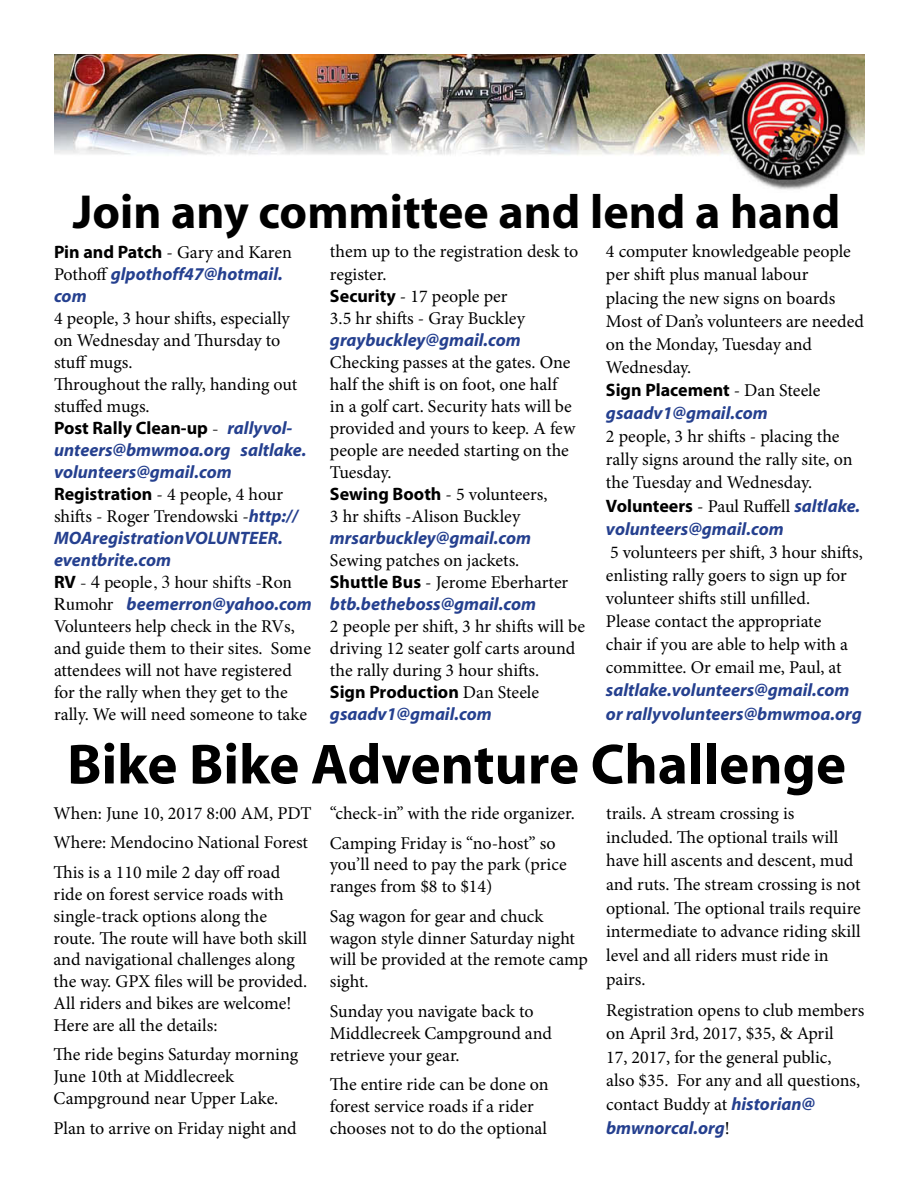
<style>
.page{position:relative;width:918px;height:1188px;background:#fff}
.page>*{position:absolute;margin:0;border:0;box-sizing:border-box;transform-origin:0 0}
.Headline{font:700 57px "Myriad";color:#000}
.Headline-2{font:700 48px "Myriad";color:#000}
.body_copy{font:18px/22px "Minion Pro";color:#000}
.body_copy-2{font:italic 700 18px/22px "Myriad";color:#25408f}
.t1{font:18px/22px "Times";color:#000}
.s1{font-family:"Myriad Pro";font-style:normal;color:#000}
.s2{font-family:"Minion Pro";font-weight:400;font-style:normal;color:#000}
.s3{font-family:"Times";font-weight:400;font-style:normal;color:#000}
.s4{font-family:"Myriad Pro";font-weight:700}
.s5{font-family:"Myriad";font-weight:700;font-style:italic;color:#25408f}
</style>
<div class="page">
<img style="left:54px;top:54px;width:810px;height:136px">
<p class="Headline-2" style="left:73px;top:187px;width:769px">Join any committee and lend a hand</p>
<p class="body_copy-2" style="left:54px;top:242px;width:239px"><span class="s1">Pin and Patch</span> <span class="s2">- Gary and Karen<br>Pothoff</span> glpothoff47@hotmail. com</p>
<p class="body_copy" style="left:54px;top:307px;width:237px">4 people, 3 hour shifts, especially on Wednesday and Thursday to stuff mugs.</p>
<p class="body_copy" style="left:54px;top:373px;width:245px">Throughout the rally, handing out stuffed mugs.</p>
<p class="body_copy-2" style="left:54px;top:418px;width:254px"><span class="s1">Post Rally Clean-up</span> <span class="s3">-</span> rallyvol&shy;unteers@bmwmoa.org saltlake. volunteers@gmail.com</p>
<p class="body_copy-2" style="left:54px;top:484px;width:246px"><span class="s1">Registration</span> <span class="s2">- 4 people, 4 hour shifts - Roger Trendowski -</span>http://<br>MOAregistrationVOLUNTEER. eventbrite.com</p>
<p class="t1" style="left:54px;top:569px;width:259px"><span class="s4">RV</span> - 4 people, 3 hour shifts -Ron<br>Rumohr <span class="s5">beemerron@yahoo.com</span></p>
<p class="body_copy" style="left:54px;top:615px;width:258px">Volunteers help check in the RVs, and guide them to their sites. Some attendees will not have registered for the rally when they get to the rally. We will need someone to take</p>
<p class="body_copy" style="left:330px;top:241px;width:250px">them up to the registration desk to register.</p>
<p class="body_copy" style="left:330px;top:285px;width:197px"><span class="s4">Security</span> - 17 people per<br>3.5 hr shifts - Gray Buckley <span class="s5">graybuckley@gmail.com</span></p>
<p class="body_copy" style="left:330px;top:351px;width:247px">Checking passes at the gates. One half the shift is on foot, one half in a golf cart. Security hats will be provided and yours to keep. A few people are needed starting on the<br>Tuesday.</p>
<p class="body_copy" style="left:330px;top:483px;width:219px"><span class="s4">Sewing Booth</span> - 5 volunteers,<br>3 hr shifts -Alison Buckley <span class="s5">mrsarbuckley@gmail.com</span></p>
<p class="body_copy" style="left:330px;top:549px;width:191px">Sewing patches on jackets.</p>
<p class="body_copy-2" style="left:330px;top:571px;width:240px"><span class="s1">Shuttle Bus</span> <span class="s2">- Jerome Eberharter </span>btb.betheboss@gmail.com</p>
<p class="body_copy" style="left:330px;top:615px;width:257px">2 people per shift, 3 hr shifts will be driving 12 seater golf carts around the rally during 3 hour shifts.</p>
<p class="body_copy-2" style="left:330px;top:681px;width:211px"><span class="s1">Sign Production</span> <span class="s2">Dan Steele </span>gsaadv1@gmail.com</p>
<p class="body_copy" style="left:606px;top:240px;width:246px;line-height:23.1px">4 computer knowledgeable people per shift plus manual labour placing the new signs on boards</p>
<p class="body_copy" style="left:606px;top:309px;width:259px;line-height:23.1px">Most of Dan’s volunteers are needed on the Monday, Tuesday and<br>Wednesday.</p>
<p class="body_copy-2" style="left:606px;top:379px;width:216px;line-height:23.1px"><span class="s1">Sign Placement</span> <span class="s2">- Dan Steele </span>gsaadv1@gmail.com</p>
<p class="body_copy" style="left:606px;top:425px;width:248px;line-height:23.1px">2 people, 3 hr shifts - placing the rally signs around the rally site, on the Tuesday and Wednesday.</p>
<p class="body_copy-2" style="left:606px;top:495px;width:256px;line-height:23.1px"><span class="s1">Volunteers</span> <span class="s2">- Paul Ruffell</span> saltlake. volunteers@gmail.com</p>
<p class="body_copy" style="left:606px;top:541px;width:258px;line-height:23.1px">5 volunteers per shift, 3 hour shifts, enlisting rally goers to sign up for volunteer shifts still unfilled.</p>
<p class="body_copy" style="left:606px;top:610px;width:244px;line-height:23.1px">Please contact the appropriate chair if you are able to help with a committee. Or email me, Paul, at</p>
<p class="body_copy-2" style="left:606px;top:680px;width:257px;line-height:23.1px">saltlake.volunteers@gmail.com or rallyvolunteers@bmwmoa.org</p>
<p class="Headline" style="left:67px;top:735px;width:780px">Bike Bike Adventure Challenge</p>
<p class="body_copy" style="left:54px;top:802px;width:260px">When: June 10, 2017 8:00 AM, PDT</p>
<p class="body_copy" style="left:54px;top:832px;width:256px">Where: Mendocino National Forest</p>
<p class="body_copy" style="left:54px;top:861px;width:255px">This is a 110 mile 2 day off road ride on forest service roads with single-track options along the route. The route will have both skill and navigational challenges along the way. GPX files will be provided.<br>All riders and bikes are welcome!<br>Here are all the details:</p>
<p class="body_copy" style="left:54px;top:1044px;width:246px">The ride begins Saturday morning<br>June 10th at Middlecreek<br>Campground near Upper Lake.</p>
<p class="body_copy" style="left:54px;top:1117px;width:245px">Plan to arrive on Friday night and</p>
<p class="body_copy" style="left:330px;top:802px;width:246px">“check-in” with the ride organizer.</p>
<p class="body_copy" style="left:330px;top:832px;width:238px">Camping Friday is “no-host” so you’ll need to pay the park (price ranges from $8 to $14)</p>
<p class="body_copy" style="left:330px;top:905px;width:260px">Sag wagon for gear and chuck wagon style dinner Saturday night will be provided at the remote camp sight.</p>
<p class="body_copy" style="left:330px;top:1000px;width:224px">Sunday you navigate back to<br>Middlecreek Campground and retrieve your gear.</p>
<p class="body_copy" style="left:330px;top:1073px;width:220px">The entire ride can be done on forest service roads if a rider chooses not to do the optional</p>
<p class="body_copy" style="left:606px;top:802px;width:256px;line-height:23.5px">trails. A stream crossing is included. The optional trails will have hill ascents and descent, mud and ruts. The stream crossing is not optional. The optional trails require intermediate to advance riding skill level and all riders must ride in pairs.</p>
<p class="body_copy" style="left:606px;top:998px;width:260px;line-height:23.5px">Registration opens to club members on April 3rd, 2017, $35, &amp; April<br>17, 2017, for the general public, also $35. For any and all questions, contact Buddy at <span class="s5">historian@ bmwnorcal.org</span>!</p>
</div>
